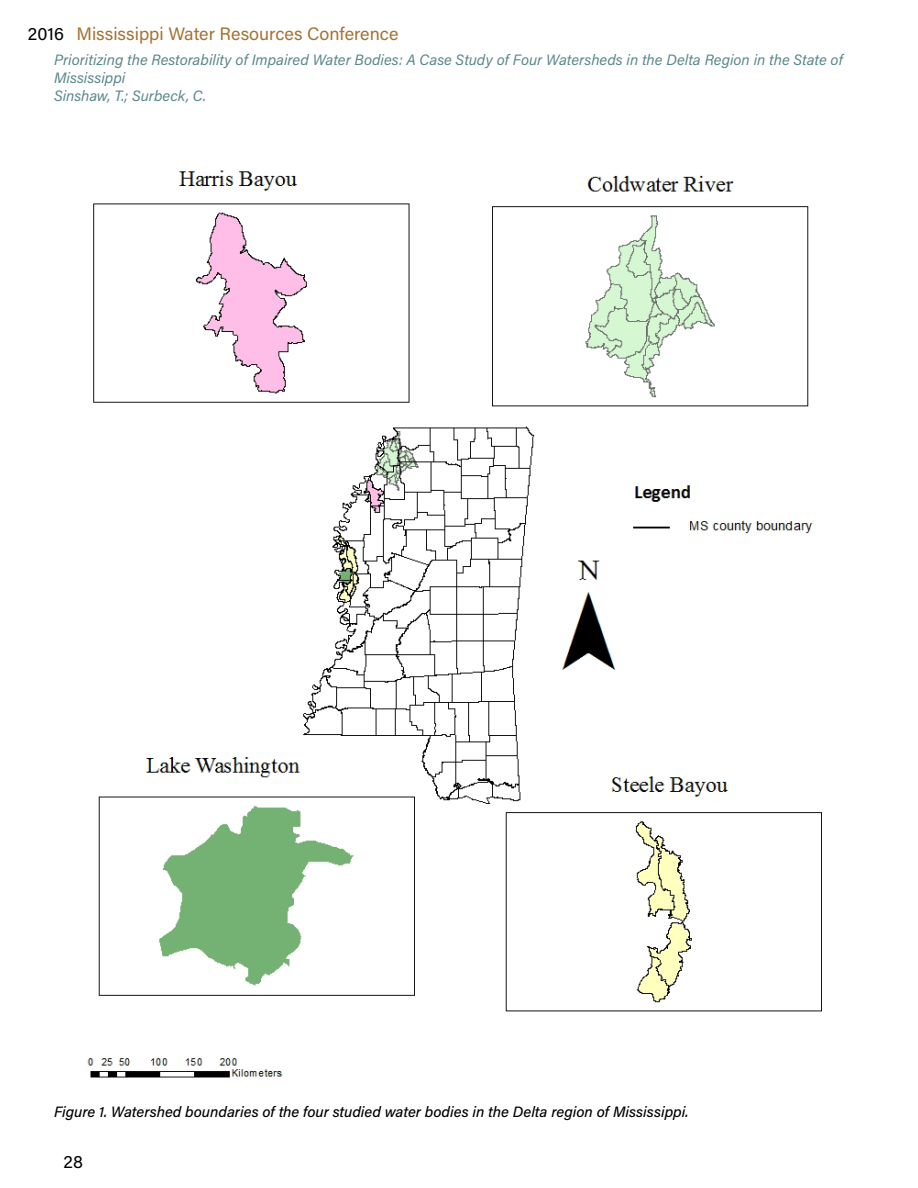
<style>
.page{position:relative;width:918px;height:1188px;background:#fff}
.page>*{position:absolute;margin:0;border:0;box-sizing:border-box;transform-origin:0 0}
.t1{font:18px "Acumin Pro";color:#a67233}
.t2{font:18px "Acumin Pro";color:#000}
.t3{font:italic 15px/18px "Acumin Pro";color:#5a878c}
.t4{font:italic 500 15px "Acumin Pro";color:#000}
.s1{color:#000}
</style>
<div class="page">
<img style="left:87px;top:170px;width:735px;height:908px">
<p class="t1" style="left:28px;top:22px;width:372px"><span class="s1">2016</span> Mississippi Water Resources Conference</p>
<p class="t3" style="left:54px;top:50px;width:790px">Prioritizing the Restorability of Impaired Water Bodies: A Case Study of Four Watersheds in the Delta Region in the State of<br>Mississippi<br>Sinshaw, T.; Surbeck, C.</p>
<p class="t4" style="left:54px;top:1102px;width:636px">Figure 1. Watershed boundaries of the four studied water bodies in the Delta region of Mississippi.</p>
<p class="t2" style="left:64px;top:1149px;width:21px">28</p>
</div>
